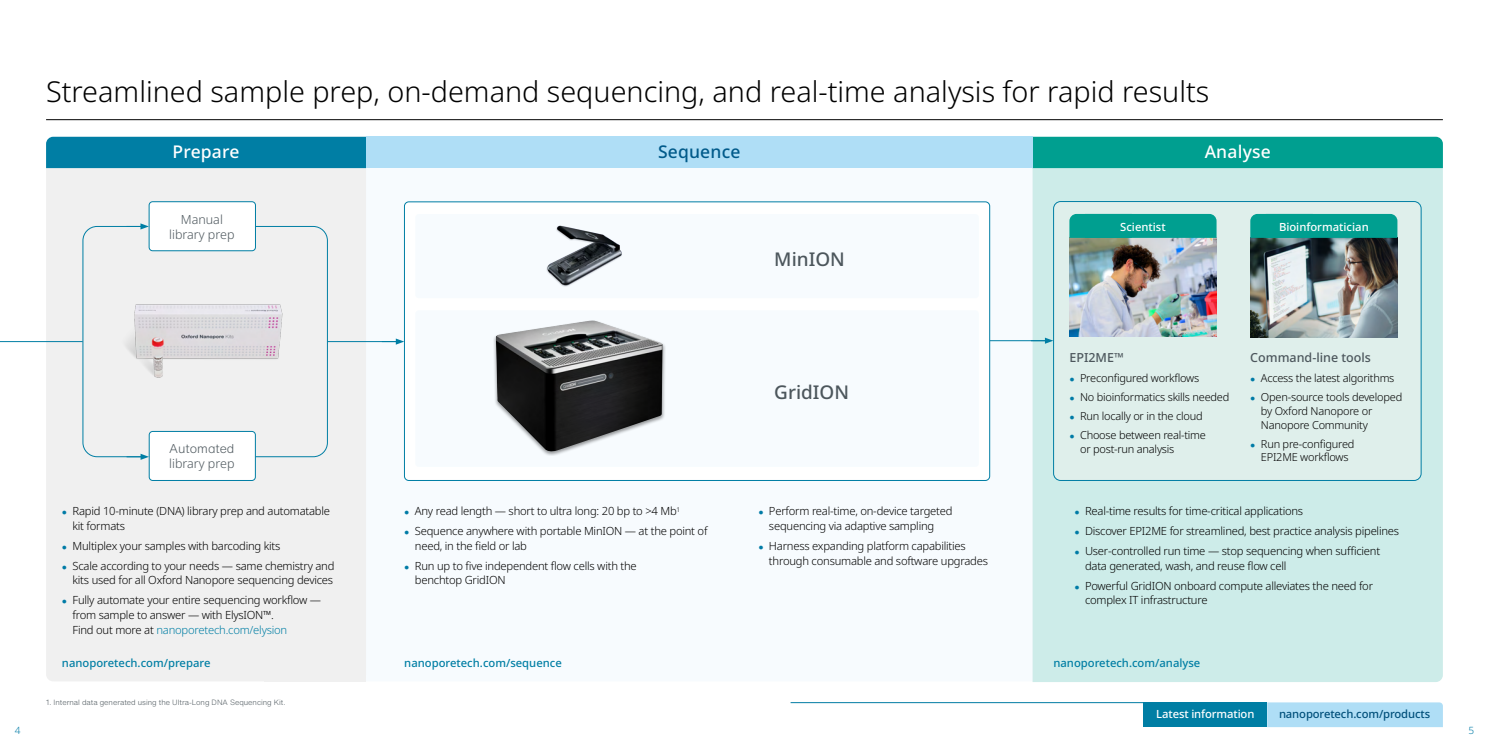
<style>
.page{position:relative;width:1489px;height:745px;background:#fff}
.page>*{position:absolute;margin:0;border:0;box-sizing:border-box;transform-origin:0 0}
.t1{font:300 28.75px "Noto Sans";color:#000}
.t2{font:500 18.88px "Noto Sans";color:#4c565c}
.t3{font:500 17.5px "Noto Sans";letter-spacing:.01em;color:#fff}
.t4{font:500 17.5px "Noto Sans";letter-spacing:.01em;color:#005a8a}
.t5{font:700 17.5px "Helvetica Now Text";letter-spacing:.01em;color:#fff}
.t6{font:300 12.5px/15px "Noto Sans";color:#4c565c;text-align:center}
.t7{font:500 12.5px "Noto Sans";color:#4c565c}
.t8{font:300 12.5px "Helvetica Now Text";color:#4c565c}
.t9{font:300 11.25px/14.6px "Noto Sans";letter-spacing:-.02em;color:#000}
.t10{font:500 11.25px "Noto Sans";color:#007ea4}
.t11{font:500 11.25px "Noto Sans";color:#fff}
.t12{font:500 11.25px "Noto Sans";letter-spacing:-.01em;color:#004f7a}
.t13{font:300 11px/13.8px "Noto Sans";letter-spacing:-.02em;color:#000}
.t14{font:300 10px "Noto Sans";color:#007ba6}
.t15{font:300 7.5px "Helvetica Now Text";color:#4c565c}
.s1{font-family:"Arial";font-weight:400;font-size:8.75px;color:#007ba6}
.s2{color:#007ea4}
</style>
<div class="page">
<div style="left:1032px;top:168px;width:410px;height:513px;background:#cdece9"></div>
<div style="left:46px;top:139px;width:320px;height:542px;background:#f0f0f0;border-radius:7px"></div>
<hr style="left:46px;top:119px;width:1396px;height:1px;background:#000">
<div style="left:83px;top:226px;width:244px;height:230px;border:1px solid #007ea4;border-radius:14px"></div>
<svg style="left:46px;top:137px;width:1396px;height:31px;background:#53b5c5"></svg>
<div style="left:404px;top:201px;width:585px;height:279px;border:1px solid #007ea4;border-radius:4px"></div>
<div style="left:415px;top:214px;width:563px;height:84px;background:#f7fbfe;border-radius:4px"></div>
<div style="left:415px;top:310px;width:563px;height:156px;background:#f7fbfe;border-radius:4px"></div>
<div style="left:1267px;top:702px;width:175px;height:24px;background:#afdef6"></div>
<div style="left:1143px;top:702px;width:124px;height:24px;background:#007ea4"></div>
<div style="left:1053px;top:201px;width:368px;height:279px;background:#e1f0ec;border-radius:7px"></div>
<div style="left:1053px;top:201px;width:368px;height:279px;border:1px solid #007ea4;border-radius:7px"></div>
<img style="left:1069px;top:238px;width:147px;height:99px">
<div style="left:1069px;top:214px;width:147px;height:24px;background:#009f90"></div>
<img style="left:1250px;top:238px;width:147px;height:99px">
<div style="left:1250px;top:214px;width:147px;height:24px;background:#009f90"></div>
<img style="left:126px;top:304px;width:157px;height:74px">
<hr style="left:989px;top:340px;width:60px;height:1px;background:#007ea4">
<hr style="left:790px;top:702px;width:353px;height:1px;background:#007ca4">
<img style="left:546px;top:225px;width:76px;height:62px">
<hr style="left:0;top:341px;width:83px;height:1px;background:#007ea4">
<hr style="left:327px;top:341px;width:73px;height:1px;background:#007ea4">
<div style="left:149px;top:201px;width:106px;height:49px;background:#fff;border-radius:4px"></div>
<div style="left:149px;top:201px;width:107px;height:50px;border:1px solid #007ea4;border-radius:4px"></div>
<svg style="left:127px;top:452px;width:22px;height:12px"></svg>
<svg style="left:126px;top:222px;width:23px;height:11px"></svg>
<svg style="left:382px;top:338px;width:22px;height:6px"></svg>
<svg style="left:1030px;top:337px;width:23px;height:6px"></svg>
<div style="left:149px;top:431px;width:106px;height:49px;background:#fff;border-radius:4px"></div>
<div style="left:149px;top:431px;width:106px;height:49px;border:1px solid #007ea4;border-radius:4px"></div>
<div style="left:492px;top:319px;width:174px;height:137px;background:#000;opacity:.4"></div>
<img style="left:495px;top:320px;width:167px;height:132px">
<h1 class="t1" style="left:46px;top:75px;width:1164px">Streamlined sample prep, on-demand sequencing, and real-time analysis for rapid results</h1>
<h3 class="t3" style="left:173px;top:142px;width:68px">Prepare</h3>
<h3 class="t4" style="left:658px;top:142px;width:84px">Sequence</h3>
<h3 class="t3" style="left:1204px;top:142px;width:68px">Analyse</h3>
<h3 class="t5" style="left:1215px;top:140px;width:69px">NALYSE</h3>
<p class="t6" style="left:169px;top:212px;width:67px">Manual library prep</p>
<p class="t8" style="left:169px;top:439px;width:67px">Automated</p>
<p class="t6" style="left:169px;top:456px;width:67px">library prep</p>
<p class="t9" style="left:73px;top:503px;width:259px;text-indent:-11px"><span class="s1">●</span> Rapid 10-minute (DNA) library prep and automatable kit formats</p>
<p class="t9" style="left:62px;top:538px;width:220px"><span class="s1">●</span> Multiplex your samples with barcoding kits</p>
<p class="t9" style="left:62px;top:558px;width:274px;text-align:right"><span class="s1">●</span> Scale according to your needs — same chemistry and kits used for all Oxford Nanopore sequencing devices</p>
<p class="t9" style="left:73px;top:593px;width:250px;text-indent:-11px"><span class="s1">●</span> Fully automate your entire sequencing workflow — from sample to answer — with ElysION™.<br>Find out more at <span class="s2">nanoporetech.com/elysion</span></p>
<p class="t9" style="left:404px;top:503px;width:277px"><span class="s1">●</span> Any read length — short to ultra long: 20 bp to &gt;4 Mb<sup>1</sup></p>
<p class="t9" style="left:415px;top:523px;width:294px;text-indent:-11px"><span class="s1">●</span> Sequence anywhere with portable MinION — at the point of need, in the field or lab</p>
<p class="t9" style="left:415px;top:558px;width:223px;text-indent:-11px"><span class="s1">●</span> Run up to five independent flow cells with the benchtop GridION</p>
<p class="t10" style="left:62px;top:656px;width:150px">nanoporetech.com/prepare</p>
<p class="t10" style="left:404px;top:656px;width:159px">nanoporetech.com/sequence</p>
<p class="t15" style="left:46px;top:696px;width:241px">1. Internal data generated using the Ultra-Long DNA Sequencing Kit.</p>
<h2 class="t2" style="left:774px;top:248px;width:72px">MinION</h2>
<h2 class="t2" style="left:774px;top:381px;width:76px">GridION</h2>
<p class="t9" style="left:769px;top:503px;width:185px;text-indent:-11px"><span class="s1">●</span> Perform real-time, on-device targeted sequencing via adaptive sampling</p>
<p class="t9" style="left:769px;top:538px;width:220px;text-indent:-11px"><span class="s1">●</span> Harness expanding platform capabilities through consumable and software upgrades</p>
<p class="t11" style="left:1120px;top:220px;width:47px">Scientist</p>
<p class="t11" style="left:1278px;top:220px;width:91px">Bioinformatician</p>
<p class="t7" style="left:1069px;top:350px;width:56px">EPI2ME™</p>
<p class="t13" style="left:1069px;top:371px;width:131px"><span class="s1">●</span> Preconfigured workflows</p>
<p class="t13" style="left:1069px;top:390px;width:161px"><span class="s1">●</span> No bioinformatics skills needed</p>
<p class="t13" style="left:1069px;top:409px;width:135px"><span class="s1">●</span> Run locally or in the cloud</p>
<p class="t13" style="left:1079px;top:428px;width:127px;text-indent:-11px"><span class="s1">●</span> Choose between real-time or post-run analysis</p>
<p class="t7" style="left:1250px;top:350px;width:122px">Command-line tools</p>
<p class="t13" style="left:1250px;top:371px;width:146px"><span class="s1">●</span> Access the latest algorithms</p>
<p class="t13" style="left:1260px;top:390px;width:143px;text-indent:-11px"><span class="s1">●</span> Open-source tools developed by Oxford Nanopore or<br>Nanopore Community</p>
<p class="t13" style="left:1250px;top:437px;width:106px;text-align:center"><span class="s1">●</span> Run pre-configured<br>EPI2ME workflows</p>
<p class="t9" style="left:1074px;top:503px;width:230px"><span class="s1">●</span> Real-time results for time-critical applications</p>
<p class="t9" style="left:1074px;top:523px;width:326px"><span class="s1">●</span> Discover EPI2ME for streamlined, best practice analysis pipelines</p>
<p class="t9" style="left:1084px;top:543px;width:297px;text-indent:-11px"><span class="s1">●</span> User-controlled run time — stop sequencing when sufficient data generated, wash, and reuse flow cell</p>
<p class="t9" style="left:1084px;top:578px;width:290px;text-indent:-11px"><span class="s1">●</span> Powerful GridION onboard compute alleviates the need for complex IT infrastructure</p>
<p class="t10" style="left:1053px;top:656px;width:148px">nanoporetech.com/analyse</p>
<p class="t11" style="left:1156px;top:707px;width:100px">Latest information</p>
<p class="t12" style="left:1278px;top:707px;width:153px">nanoporetech.com/products</p>
<p class="t14" style="left:15px;top:723px;width:7px">4</p>
<p class="t14" style="left:1468px;top:723px;width:7px">5</p>
</div>
